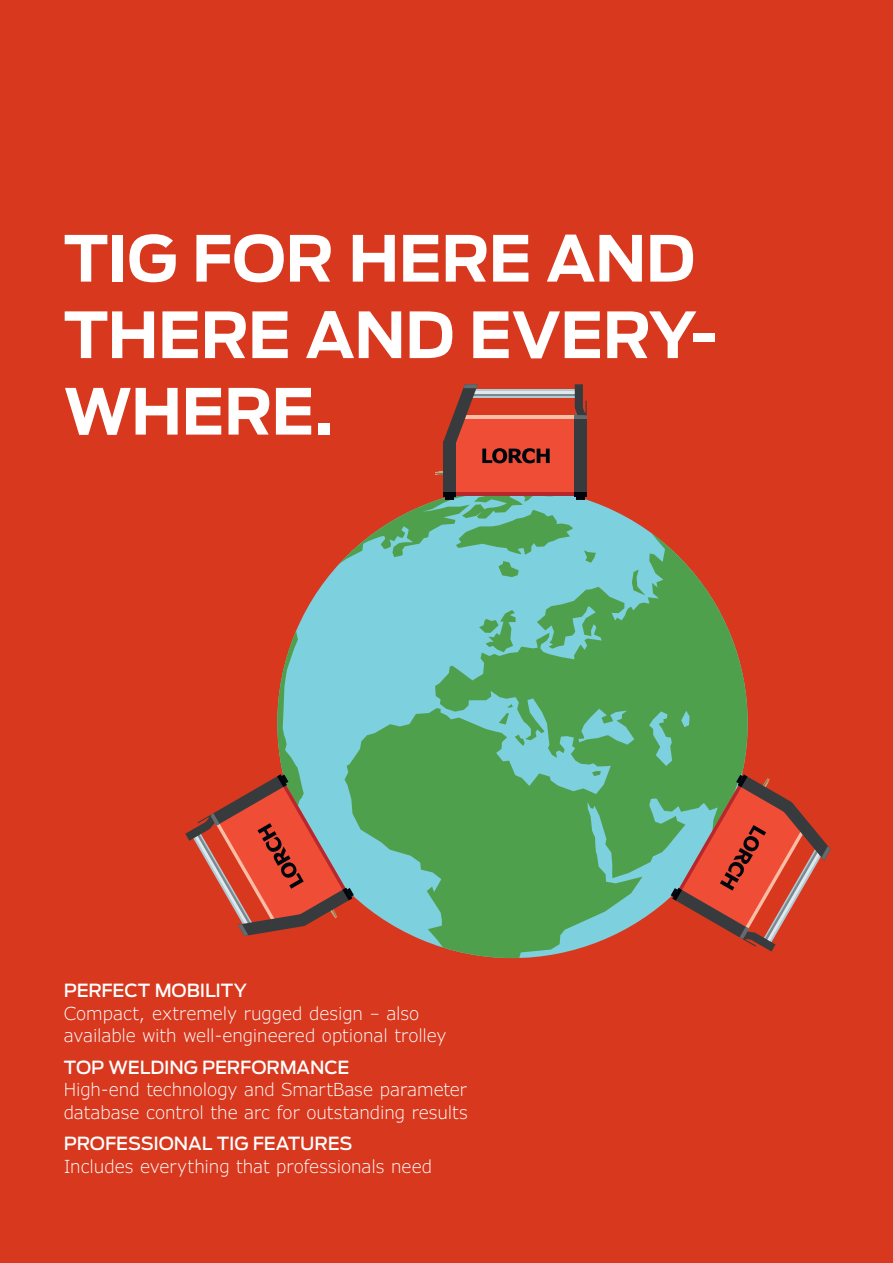
<style>
.page{position:relative;width:893px;height:1263px;background:#d8381e}
.page>*{position:absolute;margin:0;border:0;box-sizing:border-box;transform-origin:0 0}
.t1{font:700 63px/76.5px "Antenna";letter-spacing:-.015em;color:#fff}
.t2{font:300 18px/22.5px "Verdana Pro";letter-spacing:-.005em;color:#fff}
.t3{font:500 18px "Antenna";letter-spacing:-.005em;color:#fff}
</style>
<div class="page">
<svg style="left:296px;top:503px;width:476px;height:449px"></svg>
<svg style="left:345px;top:533px;width:417px;height:426px;background:#6da274"></svg>
<svg style="left:649px;top:711px;width:23px;height:55px"></svg>
<svg style="left:681px;top:711px;width:9px;height:16px"></svg>
<svg style="left:578px;top:709px;width:56px;height:36px;background:#66b896"></svg>
<div style="left:467px;top:389px;width:112px;height:9px;background:#b1c9d3"></div>
<hr style="left:467px;top:393px;width:112px;height:3px;background:#7b8990">
<hr style="left:467px;top:391px;width:112px;height:3px;background:#dfe9ed">
<div style="left:455px;top:416px;width:122px;height:80px;background:#ef4d35"></div>
<hr style="left:456px;top:416px;width:121px;height:3px;background:#fabda6">
<div style="left:443px;top:441px;width:13px;height:56px;background:#373b3e"></div>
<div style="left:574px;top:416px;width:13px;height:80px;background:#373b3e"></div>
<hr style="left:574px;top:415px;width:13px;height:4px;background:#646a6d">
<svg style="left:339px;top:471px;width:257px;height:106px"></svg>
<svg style="left:575px;top:384px;width:12px;height:32px"></svg>
<svg style="left:443px;top:384px;width:107px;height:79px"></svg>
<svg style="left:671px;top:774px;width:159px;height:177px"></svg>
<svg style="left:185px;top:631px;width:169px;height:305px"></svg>
<h1 class="t1" style="left:64px;top:219px;width:655px">TIG FOR HERE AND<br>THERE AND EVERY-<br>WHERE.</h1>
<p class="t3" style="left:64px;top:978px;width:185px">PERFECT MOBILITY</p>
<p class="t2" style="left:64px;top:1002px;width:384px">Compact, extremely rugged design – also available with well-engineered optional trolley</p>
<p class="t3" style="left:64px;top:1054px;width:287px">TOP WELDING PERFORMANCE</p>
<p class="t2" style="left:64px;top:1079px;width:406px">High-end technology and SmartBase parameter database control the arc for outstanding results</p>
<p class="t3" style="left:64px;top:1131px;width:290px">PROFESSIONAL TIG FEATURES</p>
<p class="t2" style="left:64px;top:1155px;width:370px">Includes everything that professionals need</p>
</div>
